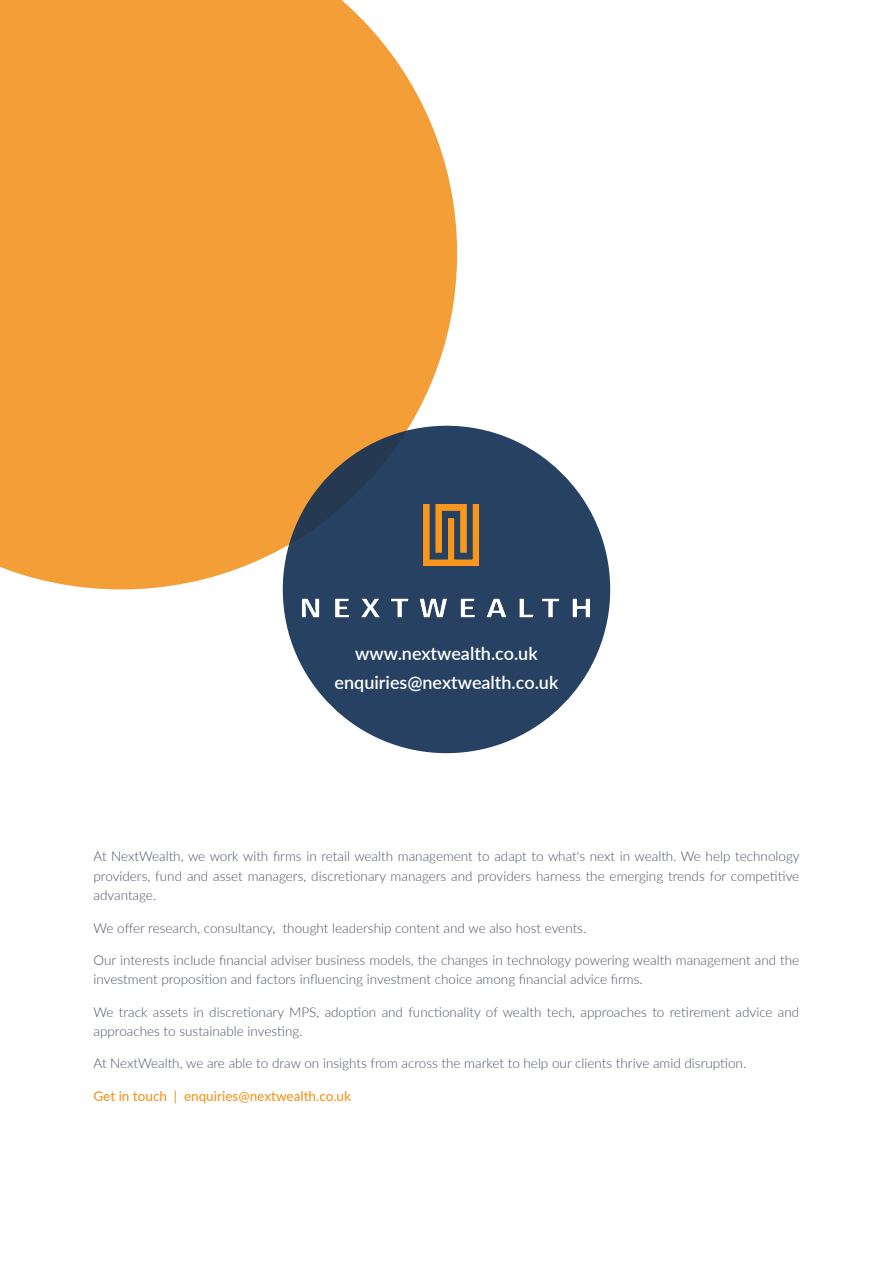
<style>
.page{position:relative;width:893px;height:1263px;background:#fff}
.page>*{position:absolute;margin:0;border:0;box-sizing:border-box;transform-origin:0 0}
.t1{font:600 18px/29px "Lato";color:#fff;text-align:center}
.t2{font:300 13.5px/19.5px "Lato";color:#4b5166}
.t3{font:500 13.5px "Lato";color:#f29624}
</style>
<div class="page">
<div style="left:0;top:0;width:457px;height:589px;background:#f39e36"></div>
<svg style="left:282px;top:425px;width:329px;height:329px;fill:#264162"></svg>
<img style="left:300px;top:504px;width:293px;height:122px">
<h1 class="t1" style="left:335px;top:638px;width:225px">www.nextwealth.co.uk enquiries@nextwealth.co.uk</h1>
<p class="t2" style="left:94px;top:846px;width:708px;text-align:justify">At NextWealth, we work with firms in retail wealth management to adapt to what's next in wealth. We help technology providers, fund and asset managers, discretionary managers and providers harness the emerging trends for competitive advantage.</p>
<p class="t2" style="left:94px;top:917px;width:494px">We offer research, consultancy, thought leadership content and we also host events.</p>
<p class="t2" style="left:94px;top:950px;width:707px">Our interests include financial adviser business models, the changes in technology powering wealth management and the investment proposition and factors influencing investment choice among financial advice firms.</p>
<p class="t2" style="left:94px;top:1001px;width:707px">We track assets in discretionary MPS, adoption and functionality of wealth tech, approaches to retirement advice and approaches to sustainable investing.</p>
<p class="t2" style="left:94px;top:1053px;width:654px">At NextWealth, we are able to draw on insights from across the market to help our clients thrive amid disruption.</p>
<p class="t3" style="left:94px;top:1086px;width:259px">Get in touch | enquiries@nextwealth.co.uk</p>
</div>
